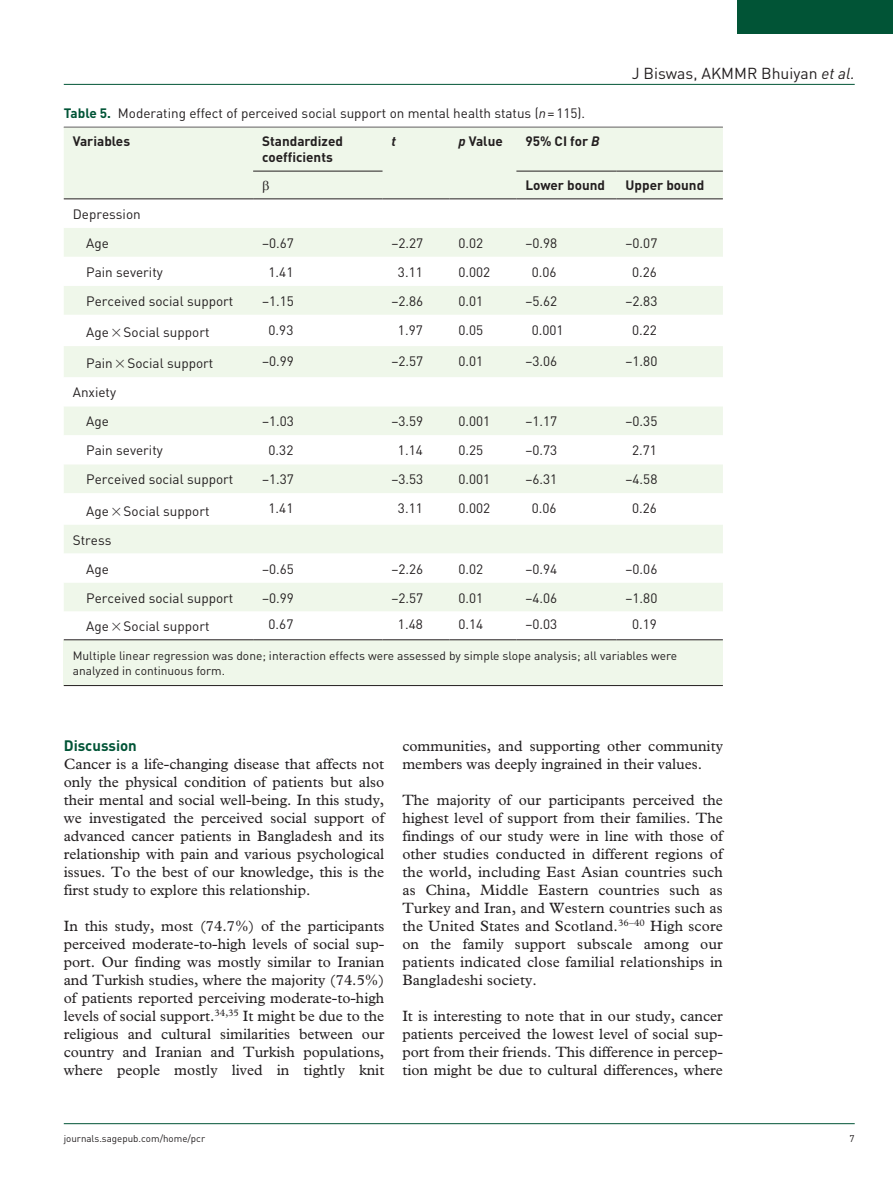
<style>
.page{position:relative;width:893px;height:1191px;background:#fff}
.page>*{position:absolute;margin:0;border:0;box-sizing:border-box;transform-origin:0 0}
.t1{font:15.75px "DIN";color:#231f20}
.t2{font:15px/18px "Plantin Std";color:#231f20;text-align:justify}
.t3{font:700 15px "DIN";color:#015436}
.t4{font:13.5px/29px "DIN";color:#231f20}
.t5{font:700 13.5px/15.8px "DIN";color:#231f20}
.t6{font:italic 700 13.5px "DIN";color:#231f20}
.t7{font:12px/14.2px "DIN";color:#231f20}
.t8{font:9.75px "DIN";color:#231f20}
.s1{font-style:italic}
.s2{font-weight:700;color:#015436}
.s3{font-weight:700}
</style>
<div class="page">
<hr style="left:64px;top:84px;width:791px;height:1px;background:#015436">
<hr style="left:64px;top:1123px;width:791px;height:1px;background:#015436">
<div style="left:738px;top:0;width:155px;height:34px;background:#015436"></div>
<div style="left:64px;top:640px;width:659px;height:45px;background:#eff7ea"></div>
<hr style="left:64px;top:127px;width:659px;height:1px;background:#231f20">
<hr style="left:64px;top:685px;width:659px;height:1px;background:#231f20">
<div style="left:64px;top:128px;width:659px;height:70px;background:#eff7ea"></div>
<svg style="left:64px;top:199px;width:659px;height:412px"></svg>
<hr style="left:64px;top:639px;width:189px;height:1px;background:#231f20">
<hr style="left:253px;top:639px;width:129px;height:1px;background:#231f20">
<hr style="left:382px;top:639px;width:67px;height:1px;background:#231f20">
<hr style="left:449px;top:639px;width:67px;height:1px;background:#231f20">
<hr style="left:516px;top:639px;width:100px;height:1px;background:#231f20">
<hr style="left:616px;top:639px;width:107px;height:1px;background:#231f20">
<hr style="left:64px;top:198px;width:189px;height:1px;background:#231f20">
<hr style="left:382px;top:198px;width:67px;height:1px;background:#231f20">
<hr style="left:449px;top:198px;width:67px;height:1px;background:#231f20">
<hr style="left:253px;top:198px;width:129px;height:1px;background:#231f20">
<hr style="left:516px;top:198px;width:100px;height:1px;background:#231f20">
<hr style="left:616px;top:198px;width:107px;height:1px;background:#231f20">
<hr style="left:253px;top:171px;width:129px;height:1px;background:#231f20">
<hr style="left:516px;top:171px;width:100px;height:1px;background:#231f20">
<hr style="left:616px;top:171px;width:107px;height:1px;background:#231f20">
<svg style="left:263px;top:180px;width:6px;height:13px"></svg>
<svg style="left:112px;top:329px;width:8px;height:8px"></svg>
<svg style="left:116px;top:360px;width:8px;height:8px"></svg>
<svg style="left:112px;top:507px;width:8px;height:8px"></svg>
<p class="t1" style="left:632px;top:63px;width:224px">J Biswas, AKMMR Bhuiyan <span class="s1">et al.</span></p>
<p class="t4" style="left:73px;top:98px;width:514px;line-height:28.5px;text-indent:-9px"><span class="s2">Table 5.</span> Moderating effect of perceived social support on mental health status (<span class="s1">n</span>=115).<br><span class="s3">Variables</span></p>
<p class="t5" style="left:262px;top:133px;width:82px">Standardized coefficients</p>
<p class="t6" style="left:392px;top:133px;width:6px">t</p>
<p class="t5" style="left:458px;top:133px;width:46px"><span class="s1">p</span> Value</p>
<p class="t5" style="left:525px;top:133px;width:76px">95% CI for <span class="s1">B</span></p>
<p class="t5" style="left:525px;top:176px;width:81px">Lower bound</p>
<p class="t5" style="left:625px;top:176px;width:80px">Upper bound</p>
<p class="t4" style="left:86px;top:199px;width:56px;text-indent:-14px">Depression<br>Age</p>
<p class="t4" style="left:262px;top:228px;width:33px">−0.67</p>
<p class="t4" style="left:392px;top:228px;width:33px">−2.27</p>
<p class="t4" style="left:458px;top:228px;width:26px">0.02</p>
<p class="t4" style="left:525px;top:228px;width:33px">−0.98</p>
<p class="t4" style="left:625px;top:228px;width:33px">−0.07</p>
<p class="t4" style="left:86px;top:257px;width:78px">Pain severity</p>
<p class="t4" style="left:269px;top:257px;width:26px">1.41</p>
<p class="t4" style="left:398px;top:257px;width:26px">3.11</p>
<p class="t4" style="left:458px;top:257px;width:33px">0.002</p>
<p class="t4" style="left:532px;top:257px;width:26px">0.06</p>
<p class="t4" style="left:632px;top:257px;width:26px">0.26</p>
<p class="t4" style="left:86px;top:286px;width:149px">Perceived social support</p>
<p class="t4" style="left:262px;top:286px;width:33px">−1.15</p>
<p class="t4" style="left:392px;top:286px;width:33px">−2.86</p>
<p class="t4" style="left:458px;top:286px;width:26px">0.01</p>
<p class="t4" style="left:525px;top:286px;width:33px">−5.62</p>
<p class="t4" style="left:625px;top:286px;width:33px">−2.83</p>
<p class="t4" style="left:86px;top:317px;width:125px">Age Social support</p>
<p class="t4" style="left:269px;top:315px;width:26px">0.93</p>
<p class="t4" style="left:398px;top:315px;width:26px">1.97</p>
<p class="t4" style="left:458px;top:315px;width:26px">0.05</p>
<p class="t4" style="left:532px;top:315px;width:33px">0.001</p>
<p class="t4" style="left:632px;top:315px;width:26px">0.22</p>
<p class="t4" style="left:86px;top:349px;width:129px">Pain Social support</p>
<p class="t4" style="left:262px;top:346px;width:33px">−0.99</p>
<p class="t4" style="left:392px;top:346px;width:33px">−2.57</p>
<p class="t4" style="left:458px;top:346px;width:26px">0.01</p>
<p class="t4" style="left:525px;top:346px;width:33px">−3.06</p>
<p class="t4" style="left:625px;top:346px;width:33px">−1.80</p>
<p class="t4" style="left:73px;top:378px;width:45px;text-align:center">Anxiety<br>Age</p>
<p class="t4" style="left:262px;top:407px;width:33px">−1.03</p>
<p class="t4" style="left:392px;top:407px;width:33px">−3.59</p>
<p class="t4" style="left:458px;top:407px;width:33px">0.001</p>
<p class="t4" style="left:525px;top:407px;width:33px">−1.17</p>
<p class="t4" style="left:625px;top:407px;width:33px">−0.35</p>
<p class="t4" style="left:86px;top:436px;width:78px">Pain severity</p>
<p class="t4" style="left:269px;top:436px;width:26px">0.32</p>
<p class="t4" style="left:398px;top:436px;width:26px">1.14</p>
<p class="t4" style="left:458px;top:436px;width:26px">0.25</p>
<p class="t4" style="left:525px;top:436px;width:33px">−0.73</p>
<p class="t4" style="left:632px;top:436px;width:26px">2.71</p>
<p class="t4" style="left:86px;top:465px;width:149px">Perceived social support</p>
<p class="t4" style="left:262px;top:465px;width:33px">−1.37</p>
<p class="t4" style="left:392px;top:465px;width:33px">−3.53</p>
<p class="t4" style="left:458px;top:465px;width:33px">0.001</p>
<p class="t4" style="left:525px;top:465px;width:33px">−6.31</p>
<p class="t4" style="left:625px;top:465px;width:33px">−4.58</p>
<p class="t4" style="left:86px;top:496px;width:125px">Age Social support</p>
<p class="t4" style="left:269px;top:494px;width:26px">1.41</p>
<p class="t4" style="left:398px;top:494px;width:26px">3.11</p>
<p class="t4" style="left:458px;top:494px;width:33px">0.002</p>
<p class="t4" style="left:532px;top:494px;width:26px">0.06</p>
<p class="t4" style="left:632px;top:494px;width:26px">0.26</p>
<p class="t4" style="left:73px;top:525px;width:40px;text-align:right">Stress<br>Age</p>
<p class="t4" style="left:262px;top:554px;width:33px">−0.65</p>
<p class="t4" style="left:392px;top:554px;width:33px">−2.26</p>
<p class="t4" style="left:458px;top:554px;width:26px">0.02</p>
<p class="t4" style="left:525px;top:554px;width:33px">−0.94</p>
<p class="t4" style="left:625px;top:554px;width:33px">−0.06</p>
<p class="t4" style="left:86px;top:583px;width:149px">Perceived social support</p>
<p class="t4" style="left:262px;top:583px;width:33px">−0.99</p>
<p class="t4" style="left:392px;top:583px;width:33px">−2.57</p>
<p class="t4" style="left:458px;top:583px;width:26px">0.01</p>
<p class="t4" style="left:525px;top:583px;width:33px">−4.06</p>
<p class="t4" style="left:625px;top:583px;width:33px">−1.80</p>
<p class="t4" style="left:86px;top:611px;width:125px">Age Social support</p>
<p class="t4" style="left:269px;top:609px;width:26px">0.67</p>
<p class="t4" style="left:398px;top:609px;width:26px">1.48</p>
<p class="t4" style="left:458px;top:609px;width:26px">0.14</p>
<p class="t4" style="left:525px;top:609px;width:33px">−0.03</p>
<p class="t4" style="left:632px;top:609px;width:26px">0.19</p>
<p class="t7" style="left:73px;top:649px;width:606px">Multiple linear regression was done; interaction effects were assessed by simple slope analysis; all variables were analyzed in continuous form.</p>
<p class="t3" style="left:64px;top:735px;width:75px">Discussion</p>
<p class="t2" style="left:64px;top:754px;width:322px">Cancer is a life-changing disease that affects not only the physical condition of patients but also their mental and social well-being. In this study, we investigated the perceived social support of advanced cancer patients in Bangladesh and its relationship with pain and various psychological issues. To the best of our knowledge, this is the first study to explore this relationship.</p>
<p class="t2" style="left:64px;top:916px;width:322px">In this study, most (74.7%) of the participants perceived moderate-to-high levels of social sup&shy;port. Our finding was mostly similar to Iranian and Turkish studies, where the majority (74.5%) of patients reported perceiving moderate-to-high levels of social support.<sup>34,35</sup> It might be due to the religious and cultural similarities between our country and Iranian and Turkish populations, where people mostly lived in tightly knit</p>
<p class="t2" style="left:402px;top:736px;width:322px">communities, and supporting other community members was deeply ingrained in their values.</p>
<p class="t2" style="left:402px;top:790px;width:322px">The majority of our participants perceived the highest level of support from their families. The findings of our study were in line with those of other studies conducted in different regions of the world, including East Asian countries such as China, Middle Eastern countries such as Turkey and Iran, and Western countries such as the United States and Scotland.<sup>36–40</sup> High score on the family support subscale among our patients indicated close familial relationships in Bangladeshi society.</p>
<p class="t2" style="left:402px;top:1006px;width:322px">It is interesting to note that in our study, cancer patients perceived the lowest level of social sup&shy;port from their friends. This difference in percep&shy;tion might be due to cultural differences, where</p>
<p class="t8" style="left:64px;top:1132px;width:143px">journals.sagepub.com/home/pcr</p>
<p class="t8" style="left:850px;top:1132px;width:7px">7</p>
</div>
